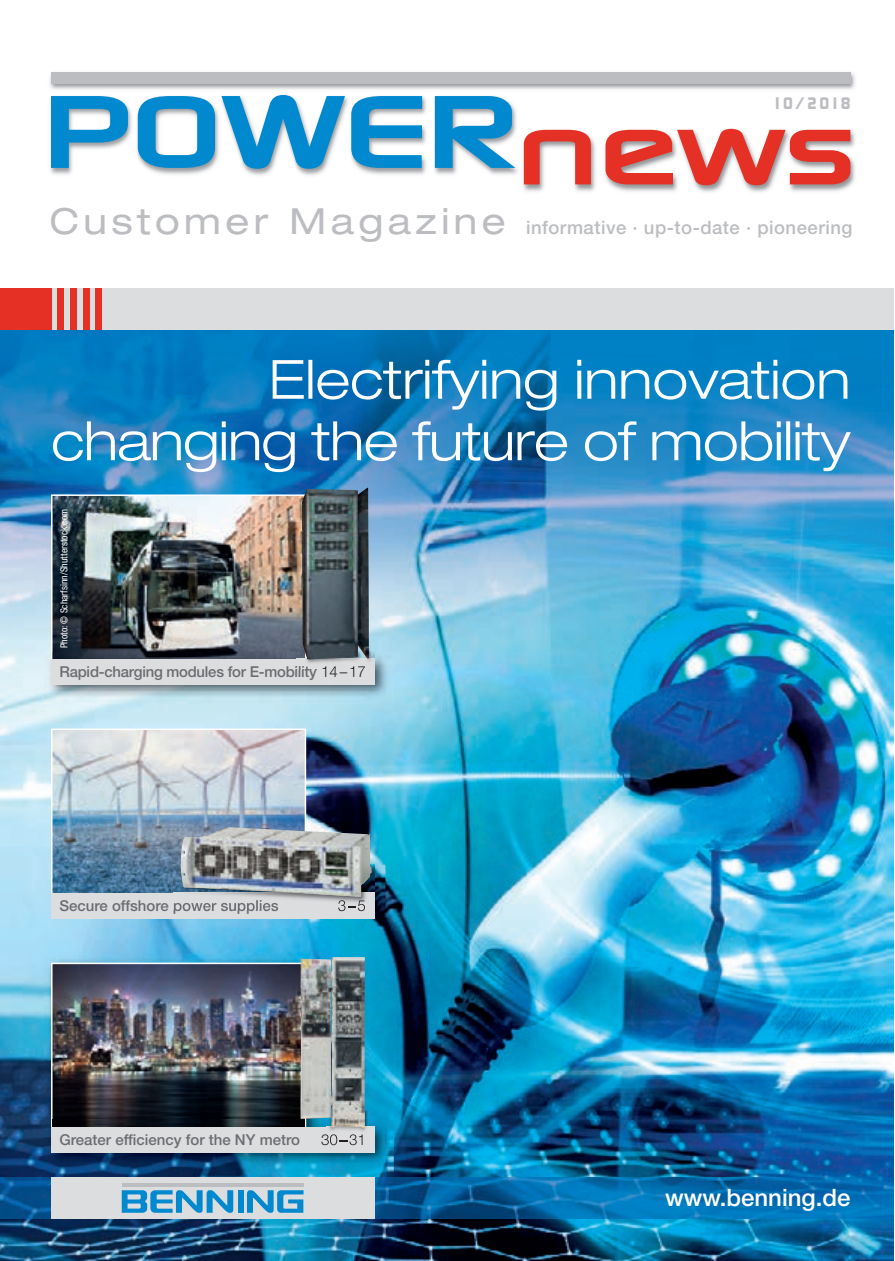
<style>
.page{position:relative;width:895px;height:1261px;background:#fff}
.page>*{position:absolute;margin:0;border:0;box-sizing:border-box;transform-origin:0 0}
.t1{font:300 expanded 54px/61.5px "Helvetica Neue LT Pro";letter-spacing:-.01em;color:#fff;text-align:right}
.t2{font:500 24px "Helvetica Neue LT Pro";color:#fff}
.t3{font:500 18.45px "Helvetica Neue LT Pro";letter-spacing:.03em;color:#bcbdc0}
.t4{font:700 16.65px "Continuum";letter-spacing:.045em;color:#bcbdc0}
.t5{font:500 15px "Helvetica Neue LT Pro";color:#6c6d70}
.t6{font:300 15px "Helvetica Neue LT Pro";color:#231f20}
.t7{font:condensed 9.75px "Helvetica Neue LT Pro";color:#fff}
.s1{font-weight:400;font-stretch:expanded;font-size:36px}
.s2{font-weight:300;color:#231f20}
</style>
<div class="page">
<img style="left:50px;top:72px;width:805px;height:120px">
<svg style="left:51px;top:96px;width:77px;height:72px"></svg>
<svg style="left:138px;top:96px;width:77px;height:72px"></svg>
<svg style="left:221px;top:95px;width:124px;height:74px"></svg>
<svg style="left:351px;top:96px;width:71px;height:72px"></svg>
<svg style="left:435px;top:96px;width:80px;height:72px"></svg>
<svg style="left:524px;top:130px;width:67px;height:54px"></svg>
<svg style="left:605px;top:129px;width:245px;height:56px"></svg>
<div style="left:51px;top:72px;width:799px;height:12px;background:#bcbdc0"></div>
<img style="left:0;top:330px;width:893px;height:930px">
<img style="left:0;top:1177px;width:893px;height:41px">
<div style="left:51px;top:1177px;width:323px;height:41px;background:#dcdddf"></div>
<hr style="left:122px;top:1183px;width:181px;height:3px;background:#bcbdc0">
<div style="left:238px;top:1190px;width:5px;height:22px;background:#0089cf"></div>
<svg style="left:122px;top:1190px;width:111px;height:22px"></svg>
<svg style="left:247px;top:1190px;width:56px;height:22px"></svg>
<div style="left:0;top:288px;width:893px;height:42px;background:#dcdddf"></div>
<div style="left:0;top:288px;width:51px;height:42px;background:#e53025"></div>
<div style="left:57px;top:288px;width:7px;height:42px;background:#e53025"></div>
<div style="left:70px;top:288px;width:7px;height:42px;background:#e53025"></div>
<div style="left:83px;top:288px;width:6px;height:42px;background:#e53025"></div>
<div style="left:96px;top:288px;width:6px;height:42px;background:#e53025"></div>
<img style="left:54px;top:731px;width:249px;height:162px">
<div style="left:51px;top:728px;width:255px;height:169px;border:2px solid #fff"></div>
<div style="left:51px;top:893px;width:323px;height:25px;background:#dcdddf"></div>
<img style="left:54px;top:497px;width:248px;height:154px">
<div style="left:51px;top:494px;width:255px;height:169px;border:2px solid #fff"></div>
<img style="left:44px;top:651px;width:350px;height:53px">
<img style="left:53px;top:651px;width:243px;height:8px">
<div style="left:51px;top:659px;width:323px;height:25px;background:#dcdddf"></div>
<img style="left:44px;top:955px;width:282px;height:164px">
<img style="left:54px;top:965px;width:246px;height:154px">
<div style="left:51px;top:962px;width:255px;height:169px;border:2px solid #fff"></div>
<img style="left:44px;top:1119px;width:350px;height:53px">
<img style="left:53px;top:1119px;width:247px;height:8px">
<div style="left:51px;top:1127px;width:323px;height:25px;background:#dcdddf"></div>
<img style="left:369px;top:637px;width:8px;height:14px">
<img style="left:374px;top:651px;width:3px;height:18px">
<img style="left:369px;top:651px;width:5px;height:8px">
<svg style="left:296px;top:637px;width:6px;height:22px"></svg>
<img style="left:296px;top:659px;width:75px;height:10px">
<img style="left:323px;top:666px;width:14px;height:3px">
<img style="left:350px;top:666px;width:15px;height:3px">
<img style="left:302px;top:488px;width:67px;height:171px">
<img style="left:174px;top:864px;width:211px;height:45px">
<svg style="left:174px;top:900px;width:8px;height:9px"></svg>
<svg style="left:338px;top:900px;width:27px;height:9px"></svg>
<img style="left:181px;top:827px;width:191px;height:69px">
<img style="left:329px;top:1106px;width:57px;height:38px">
<svg style="left:326px;top:1134px;width:21px;height:10px"></svg>
<img style="left:349px;top:1134px;width:14px;height:10px">
<img style="left:300px;top:957px;width:65px;height:170px">
<p class="t4" style="left:772px;top:92px;width:79px">10/2018</p>
<p class="t3" style="left:50px;top:221px;width:804px"><span class="s1">Customer Magazine</span> informative · up-to-date · pioneering</p>
<h1 class="t1" style="left:51px;top:354px;width:800px">Electrifying innovation changing the future of mobility</h1>
<p class="t7" style="left:60px;top:648px;width:141px;rotate:-90deg">Photo: © Scharfsinn/Shutterstock.com</p>
<p class="t5" style="left:60px;top:666px;width:308px">Rapid-charging modules for E-mobility <span class="s2">14– 17</span></p>
<p class="t6" style="left:321px;top:666px;width:46px">28 31</p>
<p class="t5" style="left:60px;top:900px;width:221px">Secure offshore power supplies</p>
<p class="t6" style="left:338px;top:900px;width:29px">3– 5</p>
<p class="t5" style="left:60px;top:1134px;width:242px">Greater efficiency for the NY metro</p>
<h2 class="t2" style="left:665px;top:1188px;width:187px">www.benning.de</h2>
</div>
